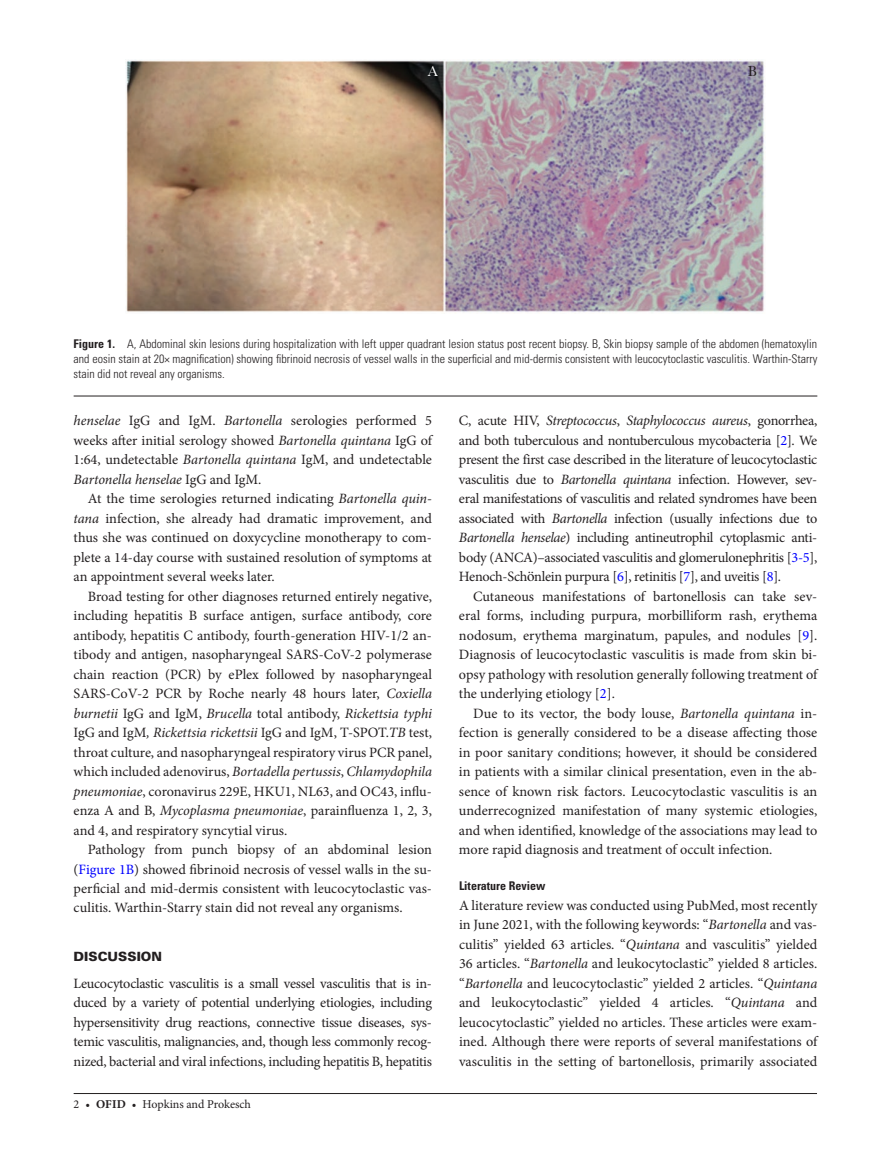
<style>
.page{position:relative;width:891px;height:1174px;background:#fff}
.page>*{position:absolute;margin:0;border:0;box-sizing:border-box;transform-origin:0 0}
.t1{font:15px "Baskerville MT Std";color:#fff}
.t2{font:15px "Baskerville MT Std";color:#231f20}
.t3{font:14.25px/19.5px "Minion Pro";letter-spacing:-.005em;color:#231f20;text-align:justify}
.t4{font:900 12.75px "Univers LT Std";color:#231f20}
.t5{font:300 condensed 12px/15px "Univers LT Std";color:#231f20;text-align:justify}
.t6{font:12px "Minion Pro";letter-spacing:-.005em;color:#231f20}
.t7{font:700 condensed 12px "Univers LT Std";color:#231f20}
.s1{font-weight:700}
.s2{font-style:italic}
.s3{color:#00f}
.s4{font-family:"Gandhari Unicode"}
</style>
<div class="page">
<hr style="left:74px;top:1093px;width:743px;height:1px;background:#231f20">
<hr style="left:74px;top:396px;width:743px;height:1px;background:#231f20">
<img style="left:126px;top:59px;width:639px;height:253px">
<p class="t1" style="left:428px;top:63px;width:12px">A</p>
<p class="t2" style="left:748px;top:63px;width:11px">B</p>
<p class="t5" style="left:74px;top:336px;width:745px"><span class="s1">Figure 1.</span> A, Abdominal skin lesions during hospitalization with left upper quadrant lesion status post recent biopsy. B, Skin biopsy sample of the abdomen (hematoxylin and eosin stain at 20× magnification) showing fibrinoid necrosis of vessel walls in the superficial and mid-dermis consistent with leucocytoclastic vasculitis. Warthin-Starry stain did not reveal any organisms.</p>
<p class="t3" style="left:74px;top:411px;width:360px"><span class="s2">henselae</span> IgG and IgM. <span class="s2">Bartonella</span> serologies performed 5 weeks after initial serology showed <span class="s2">Bartonella quintana</span> IgG of 1:64, undetectable <span class="s2">Bartonella quintana</span> IgM, and undetectable <span class="s2">Bartonella henselae</span> IgG and IgM.</p>
<p class="t3" style="left:74px;top:489px;width:360px;text-indent:14px">At the time serologies returned indicating <span class="s2">Bartonella quin&shy;tana</span> infection, she already had dramatic improvement, and thus she was continued on doxycycline monotherapy to com&shy;plete a 14-day course with sustained resolution of symptoms at an appointment several weeks later.</p>
<p class="t3" style="left:74px;top:586px;width:360px;text-indent:14px">Broad testing for other diagnoses returned entirely negative, including hepatitis B surface antigen, surface antibody, core antibody, hepatitis C antibody, fourth-generation HIV-1/2 an&shy;tibody and antigen, nasopharyngeal SARS-CoV-2 polymerase chain reaction (PCR) by ePlex followed by nasopharyngeal SARS-CoV-2 PCR by Roche nearly 48 hours later, <span class="s2">Coxiella burnetii</span> IgG and IgM, <span class="s2">Brucella</span> total antibody, <span class="s2">Rickettsia typhi </span>IgG and IgM<span class="s2">, Rickettsia rickettsii</span> IgG and IgM, T-SPOT.<span class="s2">TB</span> test, throat culture, and nasopharyngeal respiratory virus PCR panel, which included adenovirus, <span class="s2">Bortadella pertussis</span>, <span class="s2">Chlamydophila pneumoniae</span>, coronavirus 229E, HKU1, NL63, and OC43, influ&shy;enza A and B, <span class="s2">Mycoplasma pneumoniae</span>, parainfluenza 1, 2, 3, and 4, and respiratory syncytial virus.</p>
<p class="t3" style="left:74px;top:840px;width:360px;text-indent:14px">Pathology from punch biopsy of an abdominal lesion (<span class="s3">Figure 1B</span>) showed fibrinoid necrosis of vessel walls in the su&shy;perficial and mid-dermis consistent with leucocytoclastic vas&shy;culitis. Warthin-Starry stain did not reveal any organisms.</p>
<p class="t4" style="left:74px;top:948px;width:90px">DISCUSSION</p>
<p class="t3" style="left:74px;top:973px;width:360px">Leucocytoclastic vasculitis is a small vessel vasculitis that is in&shy;duced by a variety of potential underlying etiologies, including hypersensitivity drug reactions, connective tissue diseases, sys&shy;temic vasculitis, malignancies, and, though less commonly recog&shy;nized, bacterial and viral infections, including hepatitis B, hepatitis</p>
<p class="t6" style="left:74px;top:1096px;width:179px">2 • <span class="s1">ofid</span> • Hopkins and Prokesch</p>
<p class="t3" style="left:459px;top:411px;width:360px">C, acute HIV, <span class="s2">Streptococcus</span>, <span class="s2">Staphylococcus aureus</span>, gonorrhea, and both tuberculous and nontuberculous mycobacteria [<span class="s3">2</span>]. We present the first case described in the literature of leucocytoclastic vasculitis due to <span class="s2">Bartonella quintana</span> infection. However, sev&shy;eral manifestations of vasculitis and related syndromes have been associated with <span class="s2">Bartonella</span> infection (usually infections due to <span class="s2">Bartonella henselae</span>) including antineutrophil cytoplasmic anti&shy;body (ANCA)–associated vasculitis and glomerulonephritis [<span class="s3">3-5</span>], Henoch-Sch<span class="s4">ӧ</span>nlein purpura [<span class="s3">6</span>], retinitis [<span class="s3">7</span>], and uveitis [<span class="s3">8</span>].</p>
<p class="t3" style="left:459px;top:586px;width:360px;text-indent:14px">Cutaneous manifestations of bartonellosis can take sev&shy;eral forms, including purpura, morbilliform rash, erythema nodosum, erythema marginatum, papules, and nodules [<span class="s3">9</span>].<br>Diagnosis of leucocytoclastic vasculitis is made from skin bi&shy;opsy pathology with resolution generally following treatment of the underlying etiology [<span class="s3">2</span>].</p>
<p class="t3" style="left:459px;top:703px;width:360px;text-indent:14px">Due to its vector, the body louse, <span class="s2">Bartonella quintana</span> in&shy;fection is generally considered to be a disease affecting those in poor sanitary conditions; however, it should be considered in patients with a similar clinical presentation, even in the ab&shy;sence of known risk factors. Leucocytoclastic vasculitis is an underrecognized manifestation of many systemic etiologies, and when identified, knowledge of the associations may lead to more rapid diagnosis and treatment of occult infection.</p>
<p class="t7" style="left:459px;top:878px;width:88px">Literature Review</p>
<p class="t3" style="left:459px;top:895px;width:360px">A literature review was conducted using PubMed, most recently in June 2021, with the following keywords: “<span class="s2">Bartonella</span> and vas&shy;culitis” yielded 63 articles. “<span class="s2">Quintana</span> and vasculitis” yielded 36 articles. “<span class="s2">Bartonella</span> and leukocytoclastic” yielded 8 articles. “<span class="s2">Bartonella</span> and leucocytoclastic” yielded 2 articles. “<span class="s2">Quintana </span>and leukocytoclastic” yielded 4 articles. “<span class="s2">Quintana</span> and leucocytoclastic” yielded no articles. These articles were exam&shy;ined. Although there were reports of several manifestations of vasculitis in the setting of bartonellosis, primarily associated</p>
</div>
